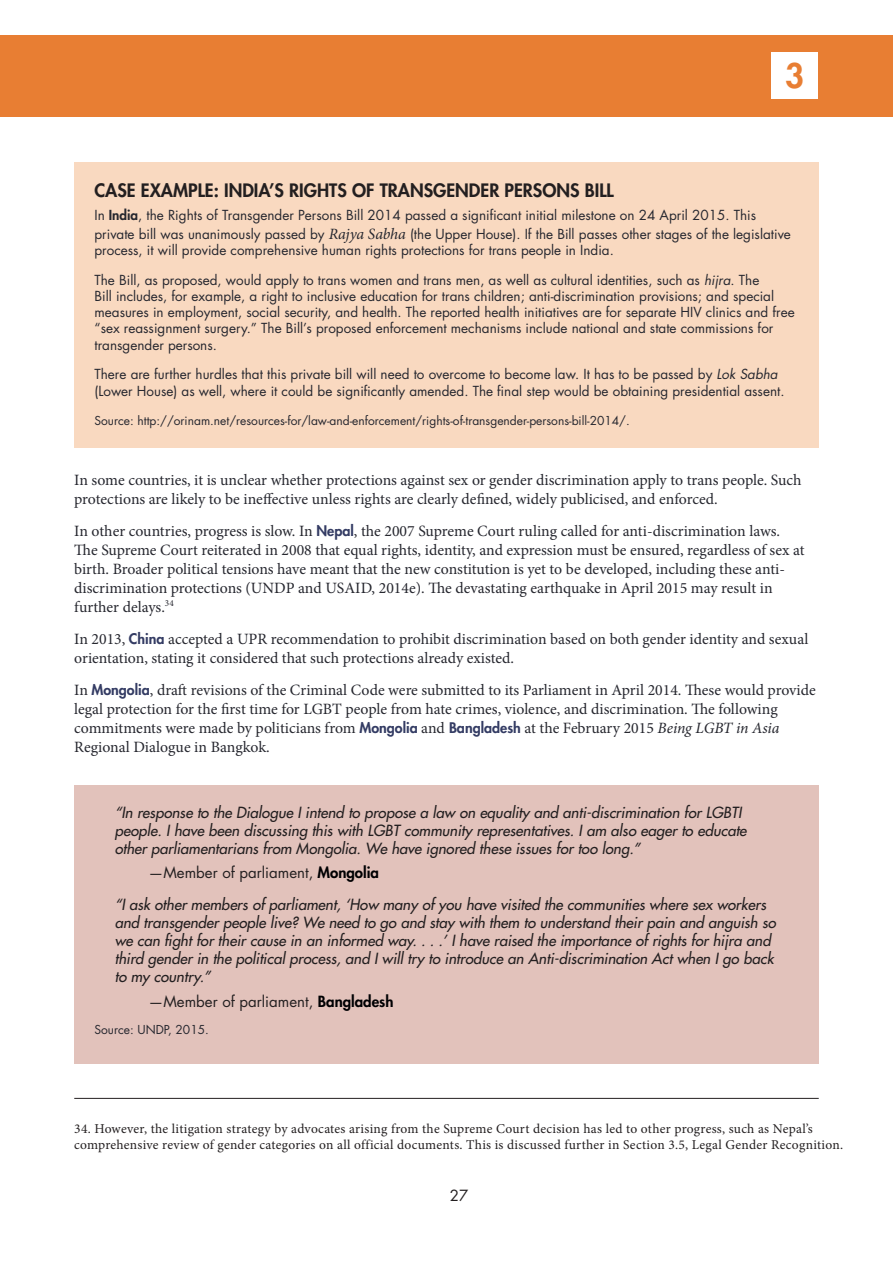
<style>
.page{position:relative;width:893px;height:1263px;background:#fff}
.page>*{position:absolute;margin:0;border:0;box-sizing:border-box;transform-origin:0 0}
.t1{font:800 33px "Futura Std";color:#e87e33}
.Callout_Heading__12p{font:800 18px "Futura Std";color:#231f20}
.Body{font:15.75px/18.9px "Minion Pro";color:#26272f}
.Callout_Text_Subhead{font:italic 500 15px/18px "Futura Std";color:#231f20}
.Callout_Text__more_s{font:15px "Futura Std";color:#231f20}
.Callout_Text__more_s-2{font:13.5px/16.2px "Futura Std";color:#26272f}
.Notes{font:13.5px/16.2px "Minion Pro";letter-spacing:.02em;color:#231f20}
.Callout_Text__more_s-3{font:12px "Futura Std";color:#26272f}
.s1{font-weight:800}
.s2{font-family:"Minion Pro";font-style:italic;font-size:15.75px}
.s3{font-style:italic}
.s4{font-family:"Futura Std";font-weight:800;font-size:14.25px;color:#343c64}
.s5{font-weight:800;color:#000002}
</style>
<div class="page">
<div style="left:0;top:35px;width:893px;height:81px;background:#e87e33"></div>
<div style="left:772px;top:53px;width:46px;height:46px;background:#fff"></div>
<div style="left:74px;top:162px;width:745px;height:285px;background:#f9d9c0"></div>
<hr style="left:74px;top:1098px;width:745px;height:1px;background:#231f20">
<div style="left:74px;top:785px;width:745px;height:278px;background:#e2c2bb"></div>
<h1 class="t1" style="left:785px;top:55px;width:21px">3</h1>
<p class="Callout_Heading__12p" style="left:94px;top:179px;width:521px">CASE EXAMPLE: INDIA’S RIGHTS OF TRANSGENDER PERSONS BILL</p>
<p class="Callout_Text__more_s-2" style="left:94px;top:206px;width:698px;line-height:18.9px">In <span class="s1">India</span>, the Rights of Transgender Persons Bill 2014 passed a significant initial milestone on 24 April 2015. This private bill was unanimously passed by <span class="s2">Rajya Sabha</span> (the Upper House). If the Bill passes other stages of the legislative</p>
<p class="Callout_Text__more_s-2" style="left:94px;top:242px;width:521px">process, it will provide comprehensive human rights protections for trans people in India.</p>
<p class="Callout_Text__more_s-2" style="left:94px;top:272px;width:702px">The Bill, as proposed, would apply to trans women and trans men, as well as cultural identities, such as <span class="s3">hijra</span>. The<br>Bill includes, for example, a right to inclusive education for trans children; anti-discrimination provisions; and special measures in employment, social security, and health. The reported health initiatives are for separate HIV clinics and free “sex reassignment surgery.” The Bill’s proposed enforcement mechanisms include national and state commissions for transgender persons.</p>
<p class="Callout_Text__more_s-2" style="left:94px;top:366px;width:691px">There are further hurdles that this private bill will need to overcome to become law. It has to be passed by <span class="s3">Lok Sabha </span>(Lower House) as well, where it could be significantly amended. The final step would be obtaining presidential assent.</p>
<p class="Callout_Text__more_s-3" style="left:94px;top:413px;width:537px">Source: http://orinam.net/resources-for/law-and-enforcement/rights-of-transgender-persons-bill-2014/.</p>
<p class="Body" style="left:74px;top:470px;width:729px">In some countries, it is unclear whether protections against sex or gender discrimination apply to trans people. Such protections are likely to be ineffective unless rights are clearly defined, widely publicised, and enforced.</p>
<p class="Body" style="left:74px;top:522px;width:732px">In other countries, progress is slow. In <span class="s4">Nepal</span>, the 2007 Supreme Court ruling called for anti-discrimination laws.<br>The Supreme Court reiterated in 2008 that equal rights, identity, and expression must be ensured, regardless of sex at birth. Broader political tensions have meant that the new constitution is yet to be developed, including these anti&shy;discrimination protections (UNDP and USAID, 2014e). The devastating earthquake in April 2015 may result in further delays.<sup>34</sup></p>
<p class="Body" style="left:74px;top:630px;width:736px">In 2013, <span class="s4">China</span> accepted a UPR recommendation to prohibit discrimination based on both gender identity and sexual orientation, stating it considered that such protections already existed.</p>
<p class="Body" style="left:74px;top:681px;width:743px">In <span class="s4">Mongolia</span>, draft revisions of the Criminal Code were submitted to its Parliament in April 2014. These would provide legal protection for the first time for LGBT people from hate crimes, violence, and discrimination. The following commitments were made by politicians from <span class="s4">Mongolia</span> and <span class="s4">Bangladesh</span> at the February 2015 <span class="s3">Being LGBT in Asia </span>Regional Dialogue in Bangkok.</p>
<p class="Callout_Text_Subhead" style="left:115px;top:803px;width:633px">“In response to the Dialogue I intend to propose a law on equality and anti-discrimination for LGBTI people. I have been discussing this with LGBT community representatives. I am also eager to educate other parliamentarians from Mongolia. We have ignored these issues for too long.”</p>
<p class="Callout_Text__more_s" style="left:148px;top:863px;width:232px">—Member of parliament, <span class="s5">Mongolia</span></p>
<p class="Callout_Text_Subhead" style="left:115px;top:895px;width:663px">“I ask other members of parliament, ‘How many of you have visited the communities where sex workers and transgender people live? We need to go and stay with them to understand their pain and anguish so we can fight for their cause in an informed way. . . .’ I have raised the importance of rights for hijra and third gender in the political process, and I will try to introduce an Anti-discrimination Act when I go back to my country.”</p>
<p class="Callout_Text__more_s" style="left:148px;top:991px;width:246px">—Member of parliament, <span class="s5">Bangladesh</span></p>
<p class="Callout_Text__more_s-3" style="left:94px;top:1022px;width:116px">Source: UNDP, 2015.</p>
<p class="Notes" style="left:74px;top:1120px;width:770px">34. However, the litigation strategy by advocates arising from the Supreme Court decision has led to other progress, such as Nepal’s comprehensive review of gender categories on all official documents. This is discussed further in Section 3.5, Legal Gender Recognition.</p>
<p class="Callout_Text__more_s" style="left:450px;top:1186px;width:20px">27</p>
</div>
